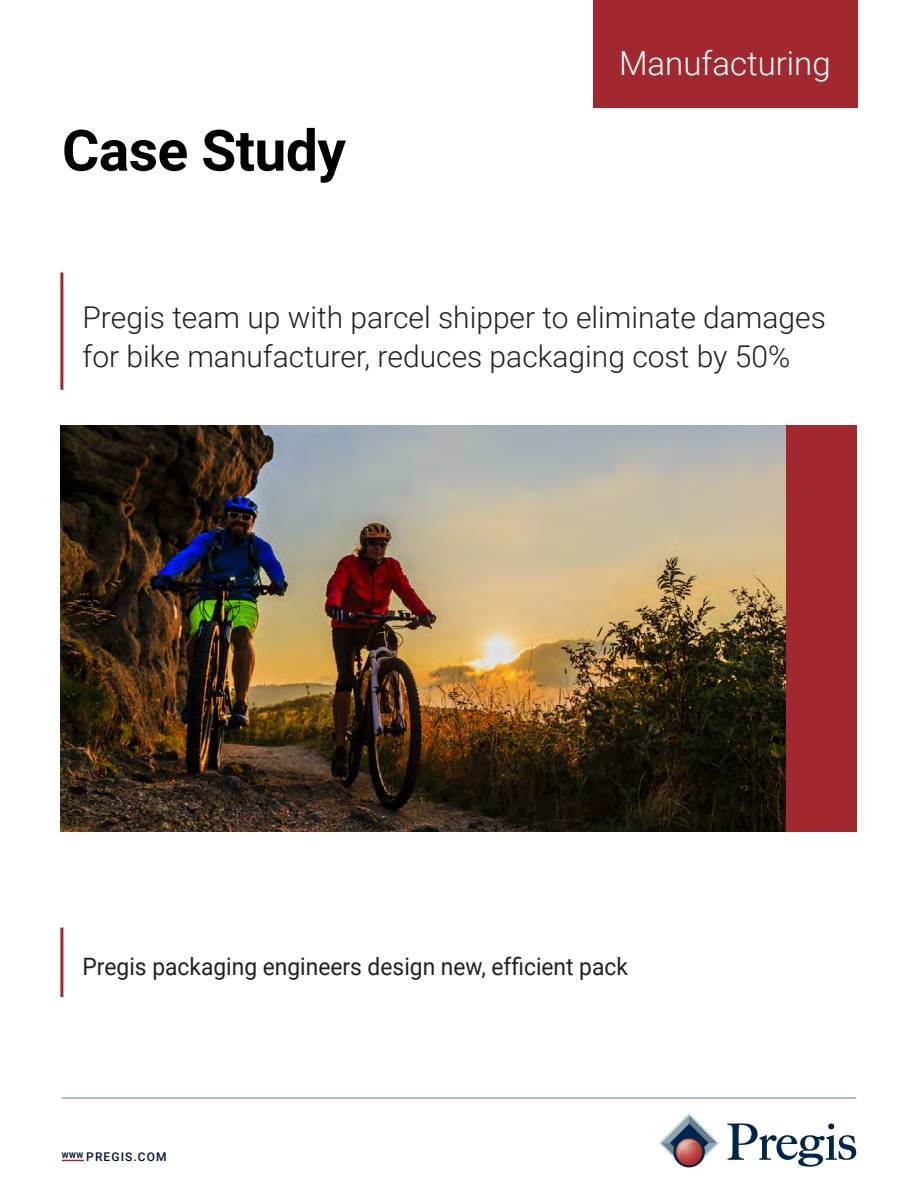
<style>
.page{position:relative;width:918px;height:1188px;background:#fff}
.page>*{position:absolute;margin:0;border:0;box-sizing:border-box;transform-origin:0 0}
.Title_k{font:700 57px "Roboto";letter-spacing:-.01em;color:#000}
.H2_thin{font:300 33px "Roboto";color:#fff}
.H2_thin-2{font:300 30px/39px "Roboto";color:#231f20}
.Body_16_18_k{font:24px "Roboto";color:#231f20;scale:.95 1}
.t1{font:500 12px "Roboto";letter-spacing:.09em;color:#001237}
</style>
<div class="page">
<img style="left:61px;top:426px;width:725px;height:406px">
<div style="left:786px;top:426px;width:70px;height:406px;background:#a1282e"></div>
<hr style="left:60px;top:272px;width:3px;height:118px;background:#a1282e">
<hr style="left:60px;top:928px;width:3px;height:69px;background:#a1282e">
<div style="left:593px;top:0;width:265px;height:108px;background:#a1282e"></div>
<hr style="left:62px;top:1097px;width:794px;height:2px;background:#92a9b9">
<svg style="left:62px;top:1160px;width:22px;height:1px"></svg>
<svg style="left:727px;top:1123px;width:129px;height:44px"></svg>
<svg style="left:659px;top:1113px;width:61px;height:54px"></svg>
<p class="Title_k" style="left:62px;top:110px;width:285px">Case Study</p>
<p class="H2_thin" style="left:619px;top:40px;width:213px">Manufacturing</p>
<p class="H2_thin-2" style="left:82px;top:297px;width:745px">Pregis team up with parcel shipper to eliminate damages for bike manufacturer, reduces packaging cost by 50%</p>
<p class="Body_16_18_k" style="left:82px;top:950px;width:576px">Pregis packaging engineers design new, efficient pack</p>
<p class="t1" style="left:62px;top:1148px;width:106px"><sup>WWW</sup> PREGIS.COM</p>
</div>
